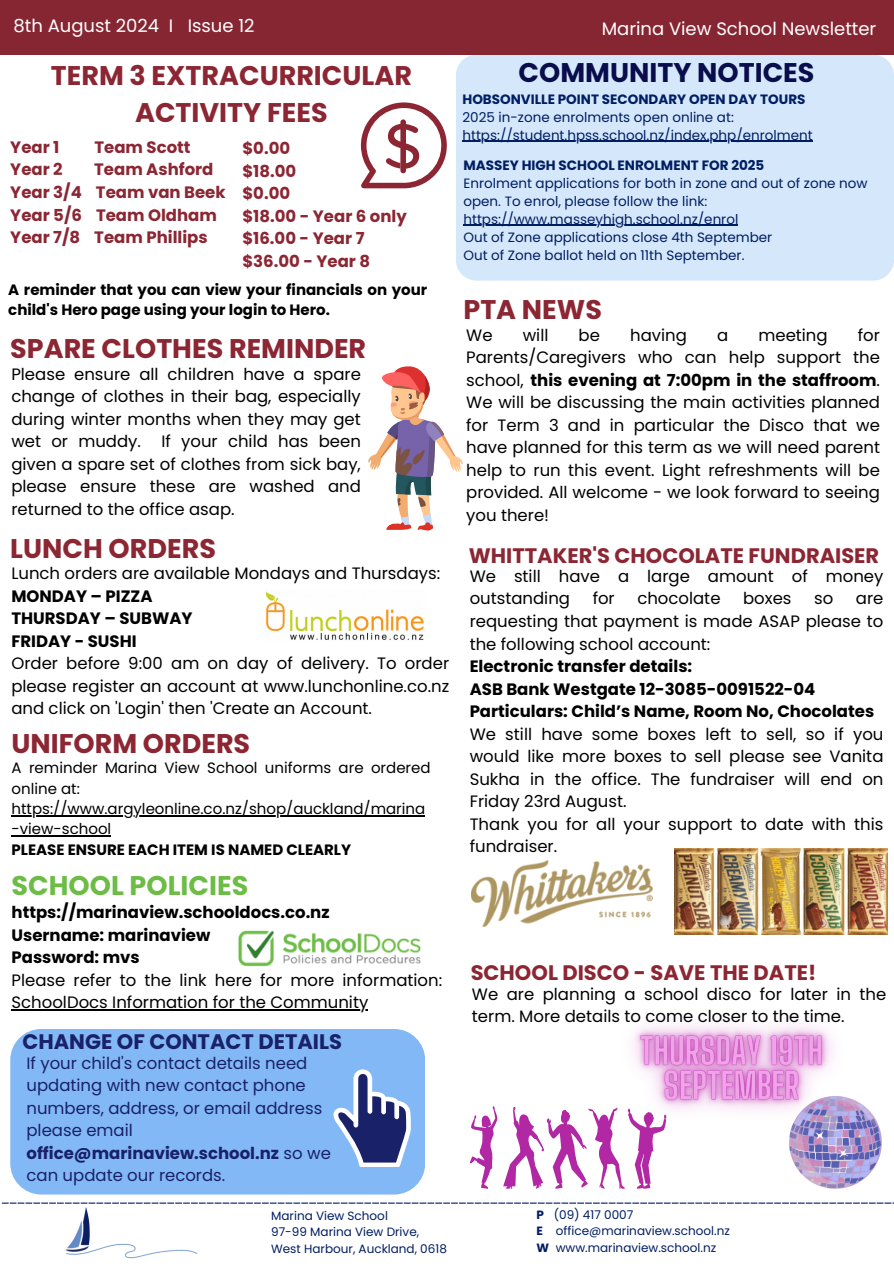
<style>
.page{position:relative;width:894px;height:1264px;background:#fff}
.page>*{position:absolute;margin:0;border:0;box-sizing:border-box;transform-origin:0 0}
.t1{font:700 27px/37.2px "Poppins";color:#8c2633;text-align:center}
.t2{font:700 27px "Poppins";color:#090d4b}
.t3{font:700 27px "Poppins";color:#6cbc45}
.t4{font:700 21px "Poppins";color:#8c2633}
.t5{font:700 21px "Poppins";color:#192168}
.t6{font:18px "Poppins";color:#fff}
.t7{font:16.5px/22.5px "Poppins";color:#000}
.t8{font:16.5px/22.5px "Poppins";color:#192168}
.t9{font:700 16.5px/22.5px "Poppins";color:#8c2633}
.t10{font:700 16.5px/22.5px "Poppins";color:#000}
.t11{font:15px/20.2px "Poppins";color:#000}
.t12{font:700 15px/20.2px "Poppins";color:#000}
.t13{font:13.5px/18px "Poppins";color:#001e62}
.t14{font:700 13.5px "Poppins";color:#001e62}
.t15{font:12px "Poppins";color:#001e62}
.s1{font-weight:700}
.s2{font-weight:400}
</style>
<div class="page">
<div style="left:0;top:0;width:893px;height:55px;background:#862633"></div>
<div style="left:455px;top:55px;width:438px;height:225px;background:#d5e7fb;border-radius:21px"></div>
<img style="left:55px;top:1203px;width:152px;height:56px">
<svg style="left:2px;top:1202px;width:891px;height:1px"></svg>
<svg style="left:361px;top:102px;width:85px;height:86px"></svg>
<img style="left:674px;top:849px;width:213px;height:85px">
<img style="left:472px;top:860px;width:180px;height:67px">
<img style="left:265px;top:591px;width:159px;height:49px">
<svg style="left:503px;top:1107px;width:151px;height:81px"></svg>
<svg style="left:469px;top:1106px;width:28px;height:82px"></svg>
<img style="left:789px;top:1106px;width:92px;height:82px">
<hr style="left:463px;top:225px;width:275px;height:1px;background:#001e62">
<hr style="left:462px;top:141px;width:350px;height:1px;background:#001e62">
<img style="left:598px;top:1024px;width:266px;height:124px">
<div style="left:10px;top:1028px;width:415px;height:166px;background:#83b8f6;border-radius:31px"></div>
<svg style="left:333px;top:1069px;width:78px;height:98px"></svg>
<svg style="left:368px;top:366px;width:95px;height:165px"></svg>
<hr style="left:12px;top:815px;width:413px;height:1px;background:#000">
<hr style="left:12px;top:835px;width:99px;height:1px;background:#000">
<hr style="left:12px;top:1009px;width:356px;height:1px;background:#000">
<img style="left:238px;top:930px;width:183px;height:37px">
<p class="t6" style="left:13px;top:13px;width:242px">8th August 2024 I Issue 12</p>
<p class="t6" style="left:601px;top:16px;width:276px">Marina View School Newsletter</p>
<h5 class="t1" style="left:51px;top:57px;width:362px">TERM 3 EXTRACURRICULAR<br>ACTIVITY FEES</h5>
<p class="t9" style="left:10px;top:136px;width:51px">Year 1</p>
<p class="t9" style="left:94px;top:136px;width:98px">Team Scott</p>
<p class="t9" style="left:10px;top:158px;width:54px">Year 2</p>
<h3 class="t9" style="left:242px;top:137px;width:166px">$0.00<br>$18.00<br>$0.00<br>$18.00 - Year 6 only $16.00 - Year 7 $36.00 - Year 8</h3>
<p class="t9" style="left:10px;top:158px;width:217px;text-indent:84px">Team Ashford<br>Year 3/4 Team van Beek<br>Year 5/6 Team Oldham<br>Year 7/8 Team Phillips</p>
<p class="t12" style="left:8px;top:279px;width:420px">A reminder that you can view your financials on your child's Hero page using your login to Hero.</p>
<h2 class="t1" style="left:10px;top:330px;width:357px">SPARE CLOTHES REMINDER</h2>
<p class="t7" style="left:11px;top:362px;width:351px;text-align:justify">Please ensure all children have a spare change of clothes in their bag, especially during winter months when they may get wet or muddy. If your child has been given a spare set of clothes from sick bay, please ensure these are washed and returned to the office asap.</p>
<h5 class="t1" style="left:10px;top:530px;width:207px">LUNCH ORDERS</h5>
<p class="t7" style="left:11px;top:562px;width:439px">Lunch orders are available Mondays and Thursdays:<br><span class="s1">MONDAY – PIZZA<br>THURSDAY – SUBWAY<br>FRIDAY - SUSHI<br></span>Order before 9:00 am on day of delivery. To order please register an account at www.lunchonline.co.nz and click on 'Login' then 'Create an Account.</p>
<h5 class="t1" style="left:11px;top:724px;width:240px">UNIFORM ORDERS</h5>
<p class="t11" style="left:12px;top:758px;width:420px">A reminder Marina View School uniforms are ordered online at:</p>
<p class="t11" style="left:12px;top:798px;width:415px">https://www.argyleonline.co.nz/shop/auckland/marina -view-school</p>
<p class="t12" style="left:12px;top:839px;width:341px">PLEASE ENSURE EACH ITEM IS NAMED CLEARLY</p>
<p class="t3" style="left:12px;top:867px;width:238px">SCHOOL POLICIES</p>
<p class="t10" style="left:12px;top:901px;width:432px">https://marinaview.schooldocs.co.nz<br>Username: marinaview<br>Password: mvs<br><span class="s2">Please refer to the link here for more information:</span></p>
<p class="t7" style="left:12px;top:991px;width:358px">SchoolDocs Information for the Community</p>
<h3 class="t5" style="left:22px;top:1026px;width:321px">CHANGE OF CONTACT DETAILS</h3>
<h5 class="t8" style="left:26px;top:1051px;width:306px">If your child's contact details need updating with new contact phone numbers, address, or email address please email <span class="s1">office@marinaview.school.nz</span> so we can update our records.</h5>
<h5 class="t15" style="left:271px;top:1207px;width:118px">Marina View School</h5>
<h2 class="t15" style="left:271px;top:1223px;width:149px">97-99 Marina View Drive,</h2>
<p class="t15" style="left:271px;top:1240px;width:177px">West Harbour, Auckland, 0618</p>
<p class="t2" style="left:518px;top:54px;width:297px">COMMUNITY NOTICES</p>
<p class="t14" style="left:462px;top:90px;width:344px">HOBSONVILLE POINT SECONDARY OPEN DAY TOURS</p>
<p class="t13" style="left:462px;top:108px;width:273px">2025 in-zone enrolments open online at:</p>
<h2 class="t13" style="left:462px;top:126px;width:351px">https://student.hpss.school.nz/index.php/enrolment</h2>
<h6 class="t14" style="left:463px;top:155px;width:302px">MASSEY HIGH SCHOOL ENROLMENT FOR 2025</h6>
<h2 class="t13" style="left:463px;top:174px;width:405px">Enrolment applications for both in zone and out of zone now open. To enrol, please follow the link:</h2>
<h5 class="t13" style="left:463px;top:210px;width:310px">https://www.masseyhigh.school.nz/enrol<br>Out of Zone applications close 4th September<br>Out of Zone ballot held on 11th September.</h5>
<h2 class="t1" style="left:463px;top:291px;width:140px">PTA NEWS</h2>
<h3 class="t7" style="left:466px;top:323px;width:415px;text-align:justify;text-indent:391px">for Parents/Caregivers who can help support the school, <span class="s1">this evening at 7:00pm in the staffroom</span>.<br>We will be discussing the main activities planned for Term 3 and in particular the Disco that we have planned for this term as we will need parent help to run this event. Light refreshments will be provided. All welcome - we look forward to seeing you there!</h3>
<h3 class="t7" style="left:466px;top:323px;width:28px">We</h3>
<h3 class="t7" style="left:522px;top:323px;width:27px">will</h3>
<h3 class="t7" style="left:578px;top:323px;width:23px">be</h3>
<h3 class="t7" style="left:630px;top:323px;width:58px">having</h3>
<h3 class="t7" style="left:717px;top:323px;width:13px">a</h3>
<h3 class="t7" style="left:758px;top:323px;width:71px">meeting</h3>
<p class="t4" style="left:468px;top:541px;width:412px">WHITTAKER'S CHOCOLATE FUNDRAISER</p>
<h5 class="t7" style="left:469px;top:565px;width:415px">We still have a large amount of money outstanding</h5>
<h5 class="t7" style="left:592px;top:587px;width:24px">for</h5>
<h5 class="t7" style="left:637px;top:587px;width:85px">chocolate</h5>
<h5 class="t7" style="left:743px;top:587px;width:50px">boxes</h5>
<h5 class="t7" style="left:814px;top:587px;width:21px">so</h5>
<h5 class="t7" style="left:469px;top:587px;width:415px;text-indent:386px">are requesting that payment is made ASAP please to the following school account:<br><span class="s1">Electronic transfer details:<br>ASB Bank Westgate 12-3085-0091522-04<br>Particulars: Child’s Name, Room No, Chocolates </span>We still have some boxes left to sell, so if you would like more boxes to sell please see Vanita Sukha in the office. The fundraiser will end on Friday 23rd August.<br>Thank you for all your support to date with this fundraiser.</h5>
<h2 class="t4" style="left:470px;top:958px;width:347px">SCHOOL DISCO - SAVE THE DATE!</h2>
<h5 class="t7" style="left:472px;top:982px;width:416px">We are planning a school disco for later in the term. More details to come closer to the time.</h5>
<h4 class="t15" style="left:536px;top:1206px;width:98px"><span class="s1">P</span> (09) 417 0007</h4>
<h4 class="t15" style="left:536px;top:1222px;width:195px"><span class="s1">E</span> office@marinaview.school.nz</h4>
<h2 class="t15" style="left:536px;top:1239px;width:181px"><span class="s1">W</span> www.marinaview.school.nz</h2>
</div>
